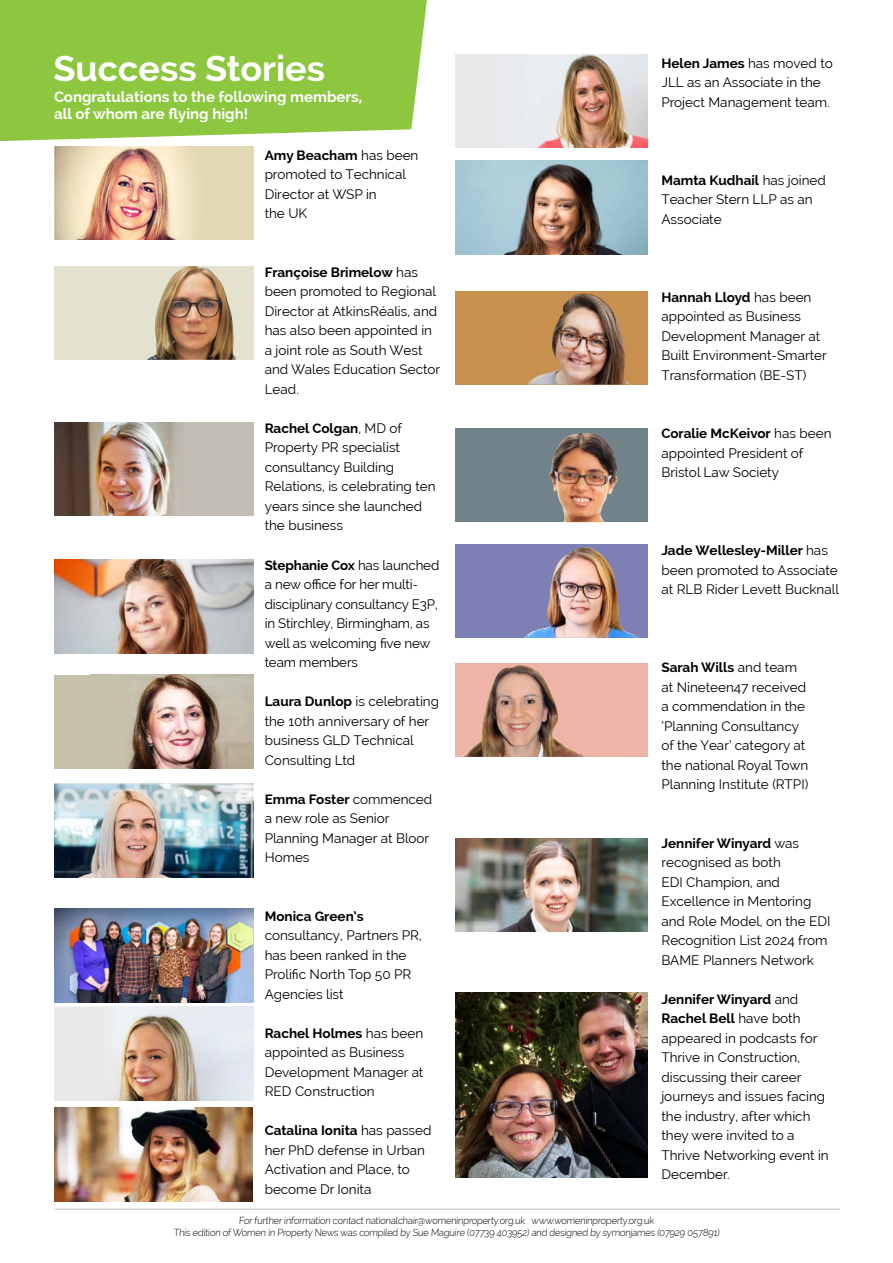
<style>
.page{position:relative;width:893px;height:1263px;background:#fff}
.page>*{position:absolute;margin:0;border:0;box-sizing:border-box;transform-origin:0 0}
.t1{font:700 36px "Raleway";color:#fff}
.t2{font:700 15px/16.5px "Raleway";color:#fff}
.t3{font:13.5px/19.5px "Raleway";color:#000}
.t4{font:700 13.5px "Raleway";color:#000}
.t5{font:300 10.05px/12px "Raleway";letter-spacing:-.02em;color:#000;text-align:center;scale:.94 1}
.s1{font-weight:700}
</style>
<div class="page">
<hr style="left:55px;top:1209px;width:785px;height:1px;background:#bcbec0">
<div style="left:0;top:0;width:427px;height:141px;background:#8dc63f"></div>
<div style="left:54px;top:146px;width:199px;height:94px;background:#e2d9b2"></div>
<img style="left:54px;top:146px;width:140px;height:94px">
<img style="left:54px;top:560px;width:199px;height:93px">
<div style="left:54px;top:266px;width:200px;height:94px;background:#e2e2cf"></div>
<img style="left:147px;top:266px;width:90px;height:94px">
<div style="left:455px;top:428px;width:193px;height:94px;background:#72828b"></div>
<div style="left:455px;top:544px;width:193px;height:94px;background:#7e80b5"></div>
<div style="left:455px;top:663px;width:193px;height:94px;background:#eeb4a8"></div>
<img style="left:455px;top:838px;width:193px;height:94px">
<img style="left:134px;top:675px;width:120px;height:93px">
<img style="left:54px;top:783px;width:200px;height:94px">
<img style="left:54px;top:909px;width:200px;height:93px">
<img style="left:455px;top:160px;width:193px;height:94px">
<div style="left:455px;top:291px;width:193px;height:94px;background:#c7904f"></div>
<img style="left:456px;top:993px;width:192px;height:185px">
<div style="left:54px;top:422px;width:200px;height:94px;background:#c1bdb2"></div>
<img style="left:54px;top:422px;width:124px;height:94px">
<img style="left:455px;top:54px;width:193px;height:94px">
<img style="left:54px;top:1107px;width:199px;height:94px">
<div style="left:54px;top:675px;width:80px;height:93px;background:#c6c1ab"></div>
<img style="left:54px;top:1007px;width:199px;height:94px">
<img style="left:526px;top:293px;width:106px;height:92px">
<img style="left:550px;top:433px;width:68px;height:89px">
<img style="left:524px;top:547px;width:115px;height:91px">
<img style="left:460px;top:665px;width:124px;height:92px">
<h1 class="t1" style="left:53px;top:47px;width:273px">Success Stories</h1>
<p class="t2" style="left:54px;top:89px;width:310px">Congratulations to the following members, all of whom are flying high!</p>
<p class="t3" style="left:265px;top:145px;width:155px"><span class="s1">Amy Beacham</span> has been promoted to Technical<br>Director at WSP in<br>the UK</p>
<p class="t3" style="left:265px;top:262px;width:177px"><span class="s1">Françoise Brimelow</span> has been promoted to Regional<br>Director at AtkinsRéalis, and has also been appointed in a joint role as South West and Wales Education Sector<br>Lead.</p>
<p class="t3" style="left:265px;top:418px;width:172px"><span class="s1">Rachel Colgan</span>, MD of<br>Property PR specialist consultancy Building<br>Relations, is celebrating ten years since she launched the business</p>
<p class="t3" style="left:265px;top:555px;width:176px"><span class="s1">Stephanie Cox</span> has launched a new office for her multi&shy;disciplinary consultancy E3P, in Stirchley, Birmingham, as well as welcoming five new team members</p>
<p class="t3" style="left:265px;top:691px;width:176px"><span class="s1">Laura Dunlop</span> is celebrating the 10th anniversary of her business GLD Technical<br>Consulting Ltd</p>
<p class="t3" style="left:265px;top:789px;width:169px"><span class="s1">Emma Foster</span> commenced a new role as Senior<br>Planning Manager at Bloor<br>Homes</p>
<p class="t4" style="left:265px;top:908px;width:101px">Monica Green’s</p>
<p class="t3" style="left:265px;top:925px;width:159px">consultancy, Partners PR, has been ranked in the<br>Prolific North Top 50 PR<br>Agencies list</p>
<p class="t3" style="left:265px;top:1023px;width:160px"><span class="s1">Rachel Holmes</span> has been appointed as Business<br>Development Manager at<br>RED Construction</p>
<p class="t3" style="left:265px;top:1120px;width:168px"><span class="s1">Catalina Ionita</span> has passed her PhD defense in Urban<br>Activation and Place, to become Dr Ionita</p>
<p class="t3" style="left:661px;top:53px;width:173px"><span class="s1">Helen James</span> has moved to<br>JLL as an Associate in the<br>Project Management team.</p>
<p class="t3" style="left:661px;top:170px;width:166px"><span class="s1">Mamta Kudhail</span> has joined<br>Teacher Stern LLP as an<br>Associate</p>
<p class="t3" style="left:661px;top:287px;width:167px"><span class="s1">Hannah Lloyd</span> has been appointed as Business<br>Development Manager at<br>Built Environment-Smarter<br>Transformation (BE-ST)</p>
<p class="t3" style="left:661px;top:423px;width:172px"><span class="s1">Coralie McKeivor</span> has been appointed President of<br>Bristol Law Society</p>
<p class="t3" style="left:661px;top:540px;width:179px"><span class="s1">Jade Wellesley-Miller</span> has been promoted to Associate at RLB Rider Levett Bucknall</p>
<p class="t3" style="left:661px;top:657px;width:148px"><span class="s1">Sarah Wills</span> and team at Nineteen47 received a commendation in the ‘Planning Consultancy of the Year’ category at the national Royal Town<br>Planning Institute (RTPI)</p>
<p class="t3" style="left:661px;top:833px;width:171px"><span class="s1">Jennifer Winyard</span> was recognised as both<br>EDI Champion, and<br>Excellence in Mentoring and Role Model, on the EDI<br>Recognition List 2024 from<br>BAME Planners Network</p>
<p class="t3" style="left:661px;top:989px;width:169px"><span class="s1">Jennifer Winyard</span> and<br><span class="s1">Rachel Bell</span> have both appeared in podcasts for<br>Thrive in Construction, discussing their career journeys and issues facing the industry, after which they were invited to a<br>Thrive Networking event in<br>December.</p>
<p class="t5" style="left:173px;top:1215px;width:583px">For further information contact nationalchair@womeninproperty.org.uk www.womeninproperty.org.uk<br>This edition of Women in Property News was compiled by Sue Maguire (07739 403952) and designed by symonjames (07929 057891)</p>
</div>
